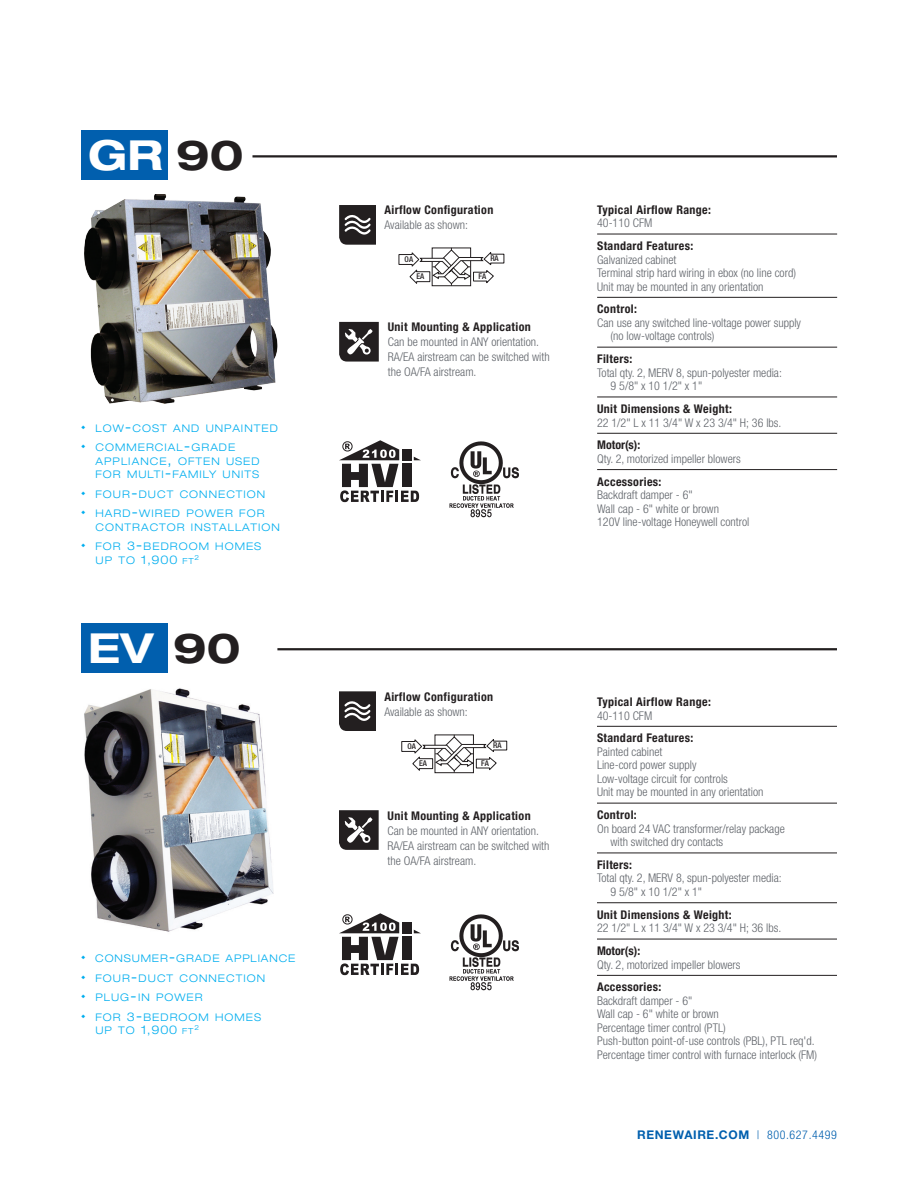
<style>
.page{position:relative;width:918px;height:1188px;background:#fff}
.page>*{position:absolute;margin:0;border:0;box-sizing:border-box;transform-origin:0 0}
.t1{font:700 expanded 41.4px "Helvetica Neue LT Std";color:#fff}
.t2{font:300 condensed 12px/13.5px "Helvetica Neue";color:#5f6369}
.t3{font:700 condensed 12px "Helvetica Neue";letter-spacing:.03em;color:#231f20}
.t4{font:700 12px "Helvetica Neue LT Std";letter-spacing:.05em;color:#015fae}
.t5{font:300 expanded 12px "Helvetica Neue";letter-spacing:.07em;color:#00aeef}
.t6{font:300 expanded 10.5px/13.5px "Helvetica Neue";letter-spacing:.1em;color:#00aeef}
.t7{font:500 condensed 7.95px "Helvetica Neue";color:#231f20}
.t8{font:300 expanded 7.05px "Helvetica Neue";color:#00aeef}
.s1{color:#231f20}
.s2{font-size:15px}
.s3{font-size:12px}
.s4{font-size:10.5px}
.s5{font-size:8.4px}
.s6{font-family:"Helvetica Neue";font-weight:300;font-stretch:condensed}
</style>
<div class="page">
<div style="left:81px;top:623px;width:87px;height:50px;background:#015fae"></div>
<hr style="left:277px;top:648px;width:560px;height:2px;background:#231f20">
<hr style="left:597px;top:726px;width:240px;height:1px;background:#231f20">
<hr style="left:597px;top:803px;width:240px;height:1px;background:#231f20">
<hr style="left:597px;top:939px;width:240px;height:1px;background:#231f20">
<hr style="left:597px;top:975px;width:240px;height:1px;background:#231f20">
<hr style="left:597px;top:853px;width:240px;height:1px;background:#231f20">
<hr style="left:597px;top:902px;width:240px;height:1px;background:#231f20">
<img style="left:84px;top:688px;width:190px;height:244px">
<svg style="left:339px;top:810px;width:39px;height:40px;background:#4b4849"></svg>
<svg style="left:339px;top:691px;width:37px;height:40px"></svg>
<svg style="left:401px;top:735px;width:107px;height:38px"></svg>
<svg style="left:339px;top:913px;width:82px;height:62px"></svg>
<img style="left:450px;top:914px;width:69px;height:76px">
<div style="left:81px;top:130px;width:87px;height:50px;background:#015fae"></div>
<hr style="left:252px;top:155px;width:585px;height:2px;background:#231f20">
<hr style="left:597px;top:234px;width:240px;height:1px;background:#231f20">
<hr style="left:597px;top:297px;width:240px;height:1px;background:#231f20">
<hr style="left:597px;top:433px;width:240px;height:1px;background:#231f20">
<hr style="left:597px;top:469px;width:240px;height:1px;background:#231f20">
<hr style="left:597px;top:347px;width:240px;height:1px;background:#231f20">
<hr style="left:597px;top:397px;width:240px;height:1px;background:#231f20">
<svg style="left:339px;top:205px;width:37px;height:40px"></svg>
<svg style="left:398px;top:248px;width:107px;height:38px"></svg>
<svg style="left:339px;top:322px;width:39px;height:40px;background:#4d494a"></svg>
<img style="left:84px;top:194px;width:194px;height:210px">
<svg style="left:339px;top:440px;width:82px;height:62px"></svg>
<img style="left:450px;top:441px;width:69px;height:76px">
<h1 class="t1" style="left:88px;top:129px;width:157px">GR <span class="s1">90</span></h1>
<p class="t6" style="left:81px;top:421px;width:198px">◆ LOW<span class="s2">-</span>COST AND UNPAINTED</p>
<p class="t6" style="left:96px;top:440px;width:166px;text-indent:-14px">◆ COMMERCIAL<span class="s2">-</span>GRADE<br>APPLIANCE<span class="s2">,</span> OFTEN USED<br>FOR MULTI<span class="s2">-</span>FAMILY UNITS</p>
<p class="t6" style="left:81px;top:487px;width:186px">◆ FOUR<span class="s2">-</span>DUCT CONNECTION</p>
<p class="t6" style="left:96px;top:506px;width:186px;text-indent:-14px">◆ HARD<span class="s2">-</span>WIRED POWER FOR<br>CONTRACTOR INSTALLATION</p>
<p class="t6" style="left:81px;top:539px;width:182px">◆ FOR <span class="s3">3</span><span class="s2">-</span>BEDROOM HOMES</p>
<p class="t5" style="left:96px;top:552px;width:100px"><span class="s4">UP TO</span> 1,900 <span class="s5">FT</span></p>
<p class="t8" style="left:194px;top:553px;width:6px">2</p>
<h1 class="t1" style="left:88px;top:622px;width:154px">EV <span class="s1">90</span></h1>
<p class="t6" style="left:81px;top:952px;width:216px">◆ CONSUMER<span class="s2">-</span>GRADE APPLIANCE</p>
<p class="t6" style="left:81px;top:971px;width:186px">◆ FOUR<span class="s2">-</span>DUCT CONNECTION</p>
<p class="t6" style="left:81px;top:991px;width:123px">◆ PLUG<span class="s2">-</span>IN POWER</p>
<p class="t6" style="left:81px;top:1010px;width:182px">◆ FOR <span class="s3">3</span><span class="s2">-</span>BEDROOM HOMES</p>
<p class="t5" style="left:95px;top:1023px;width:100px"><span class="s4">UP TO</span> 1,900 <span class="s5">FT</span></p>
<p class="t8" style="left:194px;top:1024px;width:6px">2</p>
<p class="t3" style="left:384px;top:203px;width:110px">Airflow Configuration</p>
<p class="t2" style="left:384px;top:218px;width:85px">Available as shown:</p>
<p class="t7" style="left:405px;top:255px;width:10px">OA</p>
<p class="t7" style="left:416px;top:272px;width:9px">EA</p>
<p class="t7" style="left:490px;top:254px;width:10px">RA</p>
<p class="t7" style="left:478px;top:272px;width:9px">FA</p>
<p class="t3" style="left:388px;top:320px;width:145px">Unit Mounting &amp; Application</p>
<p class="t2" style="left:388px;top:334px;width:163px;line-height:15px">Can be mounted in ANY orientation.<br>RA/EA airstream can be switched with the OA/FA airstream.</p>
<p class="t3" style="left:597px;top:202px;width:115px">Typical Airflow Range:</p>
<p class="t2" style="left:597px;top:216px;width:57px">40-110 CFM</p>
<p class="t3" style="left:597px;top:239px;width:98px">Standard Features:</p>
<p class="t2" style="left:597px;top:253px;width:200px">Galvanized cabinet<br>Terminal strip hard wiring in ebox (no line cord)<br>Unit may be mounted in any orientation</p>
<p class="t3" style="left:597px;top:302px;width:41px">Control:</p>
<p class="t2" style="left:611px;top:316px;width:192px;text-indent:-14px">Can use any switched line-voltage power supply (no low-voltage controls)</p>
<p class="t3" style="left:597px;top:352px;width:37px">Filters:</p>
<p class="t2" style="left:611px;top:366px;width:173px;text-indent:-14px">Total qty. 2, MERV 8, spun-polyester media:<br>9 5/8" x 10 1/2" x 1"</p>
<p class="t3" style="left:597px;top:401px;width:136px">Unit Dimensions &amp; Weight:</p>
<p class="t2" style="left:597px;top:415px;width:186px">22 1/2" L x 11 3/4" W x 23 3/4" H; 36 lbs.</p>
<p class="t3" style="left:597px;top:438px;width:45px">Motor(s):</p>
<p class="t2" style="left:597px;top:452px;width:145px">Qty. 2, motorized impeller blowers</p>
<p class="t3" style="left:597px;top:474px;width:66px">Accessories:</p>
<p class="t2" style="left:597px;top:488px;width:154px">Backdraft damper - 6"<br>Wall cap - 6" white or brown<br>120V line-voltage Honeywell control</p>
<p class="t3" style="left:384px;top:689px;width:110px">Airflow Configuration</p>
<p class="t2" style="left:384px;top:705px;width:85px">Available as shown:</p>
<p class="t7" style="left:407px;top:742px;width:10px">OA</p>
<p class="t7" style="left:419px;top:759px;width:9px">EA</p>
<p class="t7" style="left:493px;top:740px;width:10px">RA</p>
<p class="t7" style="left:481px;top:759px;width:9px">FA</p>
<p class="t3" style="left:388px;top:808px;width:145px">Unit Mounting &amp; Application</p>
<p class="t2" style="left:388px;top:823px;width:163px;line-height:15px">Can be mounted in ANY orientation.<br>RA/EA airstream can be switched with the OA/FA airstream.</p>
<p class="t3" style="left:597px;top:695px;width:115px">Typical Airflow Range:</p>
<p class="t2" style="left:597px;top:708px;width:57px">40-110 CFM</p>
<p class="t3" style="left:597px;top:731px;width:98px">Standard Features:</p>
<p class="t2" style="left:597px;top:745px;width:168px">Painted cabinet<br>Line-cord power supply<br>Low-voltage circuit for controls<br>Unit may be mounted in any orientation</p>
<p class="t3" style="left:597px;top:808px;width:41px">Control:</p>
<p class="t2" style="left:610px;top:822px;width:176px;text-indent:-14px">On board 24 VAC transformer/relay package with switched dry contacts</p>
<p class="t3" style="left:597px;top:857px;width:37px">Filters:</p>
<p class="t2" style="left:610px;top:871px;width:173px;text-indent:-14px">Total qty. 2, MERV 8, spun-polyester media:<br>9 5/8" x 10 1/2" x 1"</p>
<p class="t3" style="left:597px;top:907px;width:136px">Unit Dimensions &amp; Weight:</p>
<p class="t2" style="left:597px;top:921px;width:186px">22 1/2" L x 11 3/4" W x 23 3/4" H; 36 lbs.</p>
<p class="t3" style="left:597px;top:944px;width:45px">Motor(s):</p>
<p class="t2" style="left:597px;top:958px;width:145px">Qty. 2, motorized impeller blowers</p>
<p class="t3" style="left:597px;top:980px;width:66px">Accessories:</p>
<p class="t2" style="left:597px;top:994px;width:222px">Backdraft damper - 6"<br>Wall cap - 6" white or brown<br>Percentage timer control (PTL)<br>Push-button point-of-use controls (PBL), PTL req'd.<br>Percentage timer control with furnace interlock (FM)</p>
<p class="t4" style="left:637px;top:1127px;width:201px">RENEWAIRE.COM <span class="s6">| 800.627.4499</span></p>
</div>
